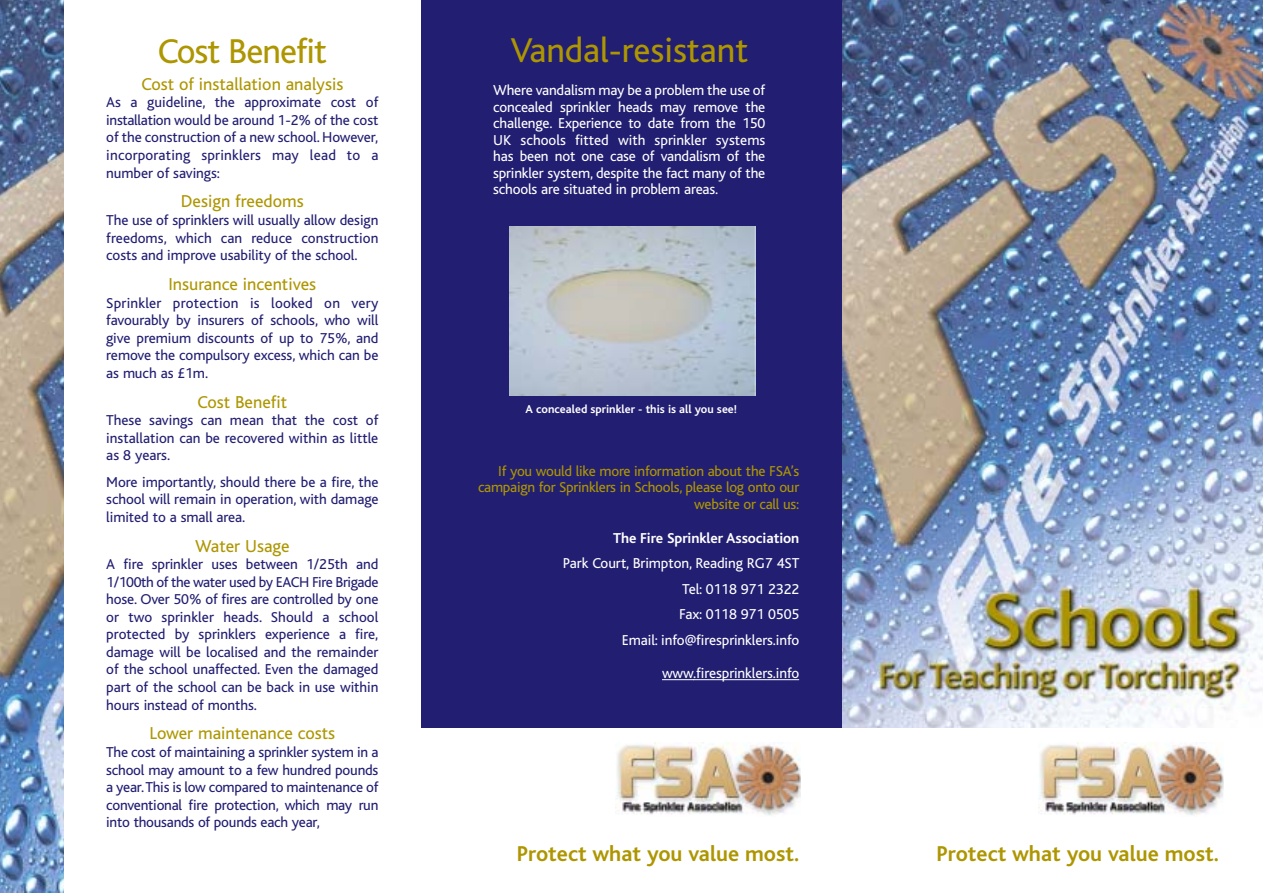
<style>
.page{position:relative;width:1263px;height:893px;background:#fff}
.page>*{position:absolute;margin:0;border:0;box-sizing:border-box;transform-origin:0 0}
.t1{font:36px "Bliss";letter-spacing:-.005em;color:#ad9600}
.t2{font:36px "Bliss";letter-spacing:-.025em;color:#ad9600}
.t3{font:700 22.5px "Bliss";color:#ad9600}
.t4{font:18px "Bliss";color:#ad9600}
.t5{font:15px/17.5px "Bliss";letter-spacing:-.005em;color:#221e72;text-align:justify}
.t6{font:15px/16.5px "Bliss";letter-spacing:-.005em;color:#fff;text-align:right}
.t7{font:15px/16.5px "Bliss";letter-spacing:-.015em;color:#ad9600;text-align:right}
.t8{font:700 15px "Bliss";letter-spacing:-.005em;color:#fff}
.t9{font:700 12px "Bliss";color:#fff}
</style>
<div class="page">
<img style="left:842px;top:0;width:421px;height:727px">
<div style="left:421px;top:0;width:421px;height:727px;background:#221e72"></div>
<hr style="left:662px;top:679px;width:32px;height:1px;background:#fff">
<svg style="left:693px;top:679px;width:41px;height:1px"></svg>
<hr style="left:734px;top:679px;width:33px;height:1px;background:#fff">
<svg style="left:767px;top:679px;width:32px;height:1px"></svg>
<img style="left:0;top:0;width:64px;height:892px">
<img style="left:616px;top:742px;width:185px;height:73px">
<img style="left:1038px;top:742px;width:185px;height:73px">
<img style="left:509px;top:227px;width:246px;height:169px">
<h1 class="t2" style="left:158px;top:38px;width:171px">Cost Benefit</h1>
<p class="t4" style="left:141px;top:77px;width:203px">Cost of installation analysis</p>
<p class="t5" style="left:106px;top:95px;width:274px">As a guideline, the approximate cost of installation would be around 1-2% of the cost of the construction of a new school. However, incorporating sprinklers may lead to a number of savings:</p>
<p class="t4" style="left:181px;top:195px;width:124px">Design freedoms</p>
<p class="t5" style="left:106px;top:213px;width:274px">The use of sprinklers will usually allow design freedoms, which can reduce construction costs and improve usability of the school.</p>
<p class="t4" style="left:168px;top:277px;width:149px">Insurance incentives</p>
<p class="t5" style="left:106px;top:295px;width:274px">Sprinkler protection is looked on very favourably by insurers of schools, who will give premium discounts of up to 75%, and remove the compulsory excess, which can be as much as £1m.</p>
<p class="t4" style="left:197px;top:395px;width:91px">Cost Benefit</p>
<p class="t5" style="left:106px;top:413px;width:274px">These savings can mean that the cost of installation can be recovered within as little as 8 years.</p>
<p class="t5" style="left:106px;top:474px;width:274px">More importantly, should there be a fire, the school will remain in operation, with damage limited to a small area.</p>
<p class="t4" style="left:195px;top:539px;width:96px">Water Usage</p>
<p class="t5" style="left:106px;top:557px;width:274px">A fire sprinkler uses between 1/25th and 1/100th of the water used by EACH Fire Brigade hose. Over 50% of fires are controlled by one or two sprinkler heads. Should a school protected by sprinklers experience a fire, damage will be localised and the remainder of the school unaffected. Even the damaged part of the school can be back in use within hours instead of months.</p>
<p class="t4" style="left:149px;top:727px;width:187px">Lower maintenance costs</p>
<p class="t5" style="left:106px;top:744px;width:274px">The cost of maintaining a sprinkler system in a school may amount to a few hundred pounds a year.This is low compared to maintenance of conventional fire protection, which may run into thousands of pounds each year,</p>
<h1 class="t1" style="left:510px;top:37px;width:239px">Vandal-resistant</h1>
<p class="t6" style="left:493px;top:83px;width:274px;text-align:justify">Where vandalism may be a problem the use of concealed sprinkler heads may remove the challenge. Experience to date from the 150<br>UK schools fitted with sprinkler systems has been not one case of vandalism of the sprinkler system, despite the fact many of the schools are situated in problem areas.</p>
<p class="t9" style="left:526px;top:404px;width:213px">A concealed sprinkler - this is all you see!</p>
<p class="t7" style="left:478px;top:464px;width:323px">If you would like more information about the FSA’s campaign for Sprinklers in Schools, please log onto our website or call us:</p>
<p class="t8" style="left:613px;top:532px;width:188px">The Fire Sprinkler Association</p>
<p class="t6" style="left:563px;top:552px;width:238px;line-height:25.5px">Park Court, Brimpton, Reading RG7 4ST<br>Tel: 0118 971 2322<br>Fax: 0118 971 0505<br>Email: info@firesprinklers.info</p>
<p class="t6" style="left:662px;top:666px;width:139px">www.firesprinklers.info</p>
<h2 class="t3" style="left:517px;top:845px;width:284px">Protect what you value most.</h2>
<h2 class="t3" style="left:936px;top:845px;width:284px">Protect what you value most.</h2>
</div>
